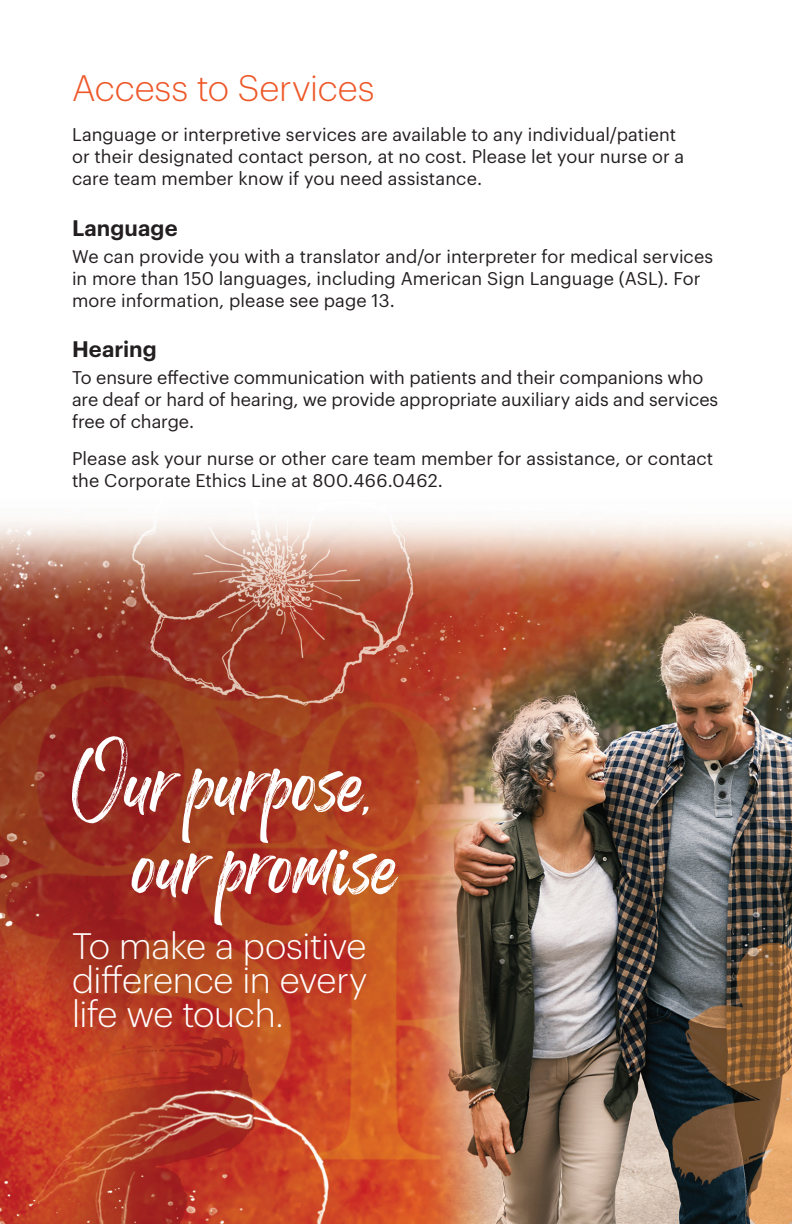
<style>
.page{position:relative;width:792px;height:1224px;background:#fff}
.page>*{position:absolute;margin:0;border:0;box-sizing:border-box;transform-origin:0 0}
.BODY_9_11{font:100px "Rogthem";color:#fff}
.BODY_9_11-2{font:300 36px/34px "Graphik";letter-spacing:-.01em;color:#fff;text-align:justify}
.Header_A{font:300 36px "Graphik";letter-spacing:-.005em;color:#ee5829}
.Header_B{font:600 22px "Graphik";color:#231f20}
.BODY_9_11-3{font:18px/22px "Graphik";letter-spacing:.005em;color:#231f20}
</style>
<div class="page">
<img style="left:0;top:518px;width:792px;height:706px">
<img style="left:778px;top:1084px;width:14px;height:38px">
<p class="Header_A" style="left:72px;top:62px;width:304px">Access to Services</p>
<p class="BODY_9_11-3" style="left:72px;top:122px;width:614px">Language or interpretive services are available to any individual/patient or their designated contact person, at no cost. Please let your nurse or a care team member know if you need assistance.</p>
<p class="Header_B" style="left:72px;top:211px;width:107px">Language</p>
<p class="BODY_9_11-3" style="left:72px;top:244px;width:643px">We can provide you with a translator and/or interpreter for medical services in more than 150 languages, including American Sign Language (ASL). For more information, please see page 13.</p>
<p class="Header_B" style="left:72px;top:332px;width:86px">Hearing</p>
<p class="BODY_9_11-3" style="left:72px;top:365px;width:648px">To ensure effective communication with patients and their companions who are deaf or hard of hearing, we provide appropriate auxiliary aids and services free of charge.</p>
<p class="BODY_9_11-3" style="left:72px;top:446px;width:643px">Please ask your nurse or other care team member for assistance, or contact the Corporate Ethics Line at 800.466.0462.</p>
<p class="BODY_9_11" style="left:72px;top:691px;width:302px">Our purpose,</p>
<p class="BODY_9_11" style="left:132px;top:774px;width:265px">our promise</p>
<p class="BODY_9_11-2" style="left:72px;top:926px;width:297px">To make a positive difference in every life we touch.</p>
</div>
